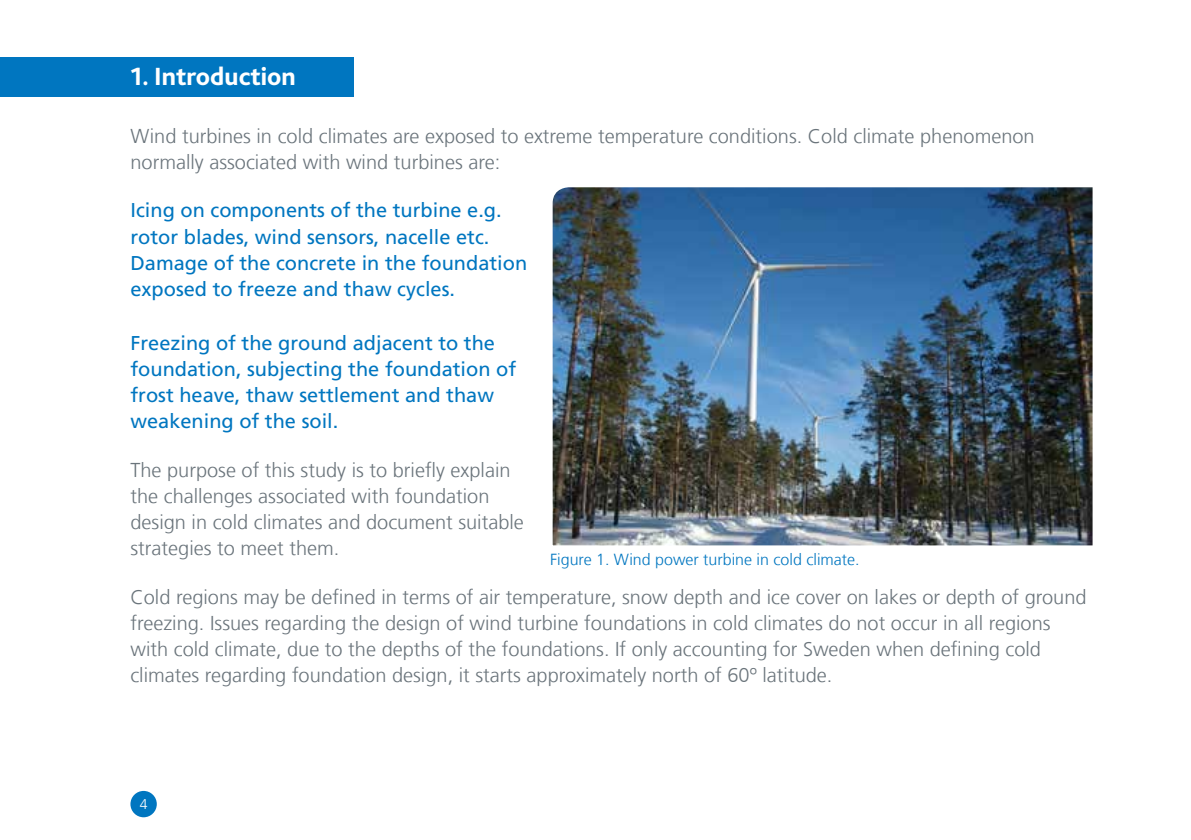
<style>
.page{position:relative;width:1191px;height:840px;background:#fff}
.page>*{position:absolute;margin:0;border:0;box-sizing:border-box;transform-origin:0 0}
.t1{font:800 26px "Bliss 2";color:#fff}
.t2{font:300 20px/26px "Frutiger LT Com";color:#6a747b}
.t3{font:20px/26px "Frutiger LT Com";color:#0076c0}
.t4{font:300 16px "Frutiger LT Com";color:#0076c0}
.t5{font:300 14px "Frutiger LT Com";color:#fff}
</style>
<div class="page">
<div style="left:130px;top:790px;width:27px;height:26px;background:#0076c0;border-radius:50%"></div>
<div style="left:0;top:57px;width:353px;height:39px;background:#0076c0"></div>
<img style="left:552px;top:187px;width:541px;height:359px">
<h1 class="t1" style="left:130px;top:61px;width:167px">1. Introduction</h1>
<p class="t2" style="left:130px;top:123px;width:905px">Wind turbines in cold climates are exposed to extreme temperature conditions. Cold climate phenomenon normally associated with wind turbines are:</p>
<p class="t3" style="left:130px;top:197px;width:398px">Icing on components of the turbine e.g. rotor blades, wind sensors, nacelle etc.<br>Damage of the concrete in the foundation exposed to freeze and thaw cycles.</p>
<p class="t3" style="left:130px;top:330px;width:387px">Freezing of the ground adjacent to the foundation, subjecting the foundation of frost heave, thaw settlement and thaw weakening of the soil.</p>
<p class="t2" style="left:130px;top:456px;width:395px">The purpose of this study is to briefly explain the challenges associated with foundation design in cold climates and document suitable strategies to meet them.</p>
<p class="t2" style="left:130px;top:583px;width:957px">Cold regions may be defined in terms of air temperature, snow depth and ice cover on lakes or depth of ground freezing. Issues regarding the design of wind turbine foundations in cold climates do not occur in all regions with cold climate, due to the depths of the foundations. If only accounting for Sweden when defining cold climates regarding foundation design, it starts approximately north of 60º latitude.</p>
<p class="t4" style="left:550px;top:550px;width:311px">Figure 1. Wind power turbine in cold climate.</p>
<p class="t5" style="left:140px;top:795px;width:9px">4</p>
</div>
